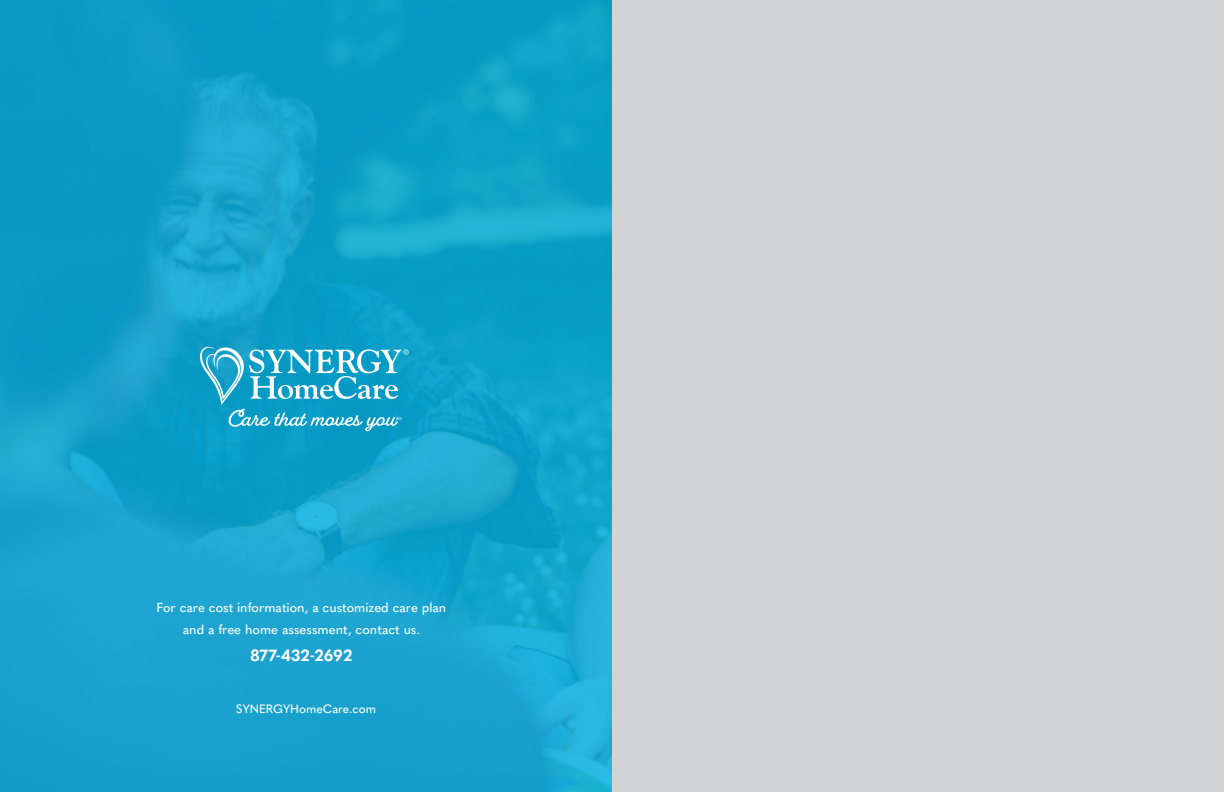
<style>
.page{position:relative;width:1224px;height:792px;background:#fff}
.page>*{position:absolute;margin:0;border:0;box-sizing:border-box;transform-origin:0 0}
.t1{font:700 16px "Quasimoda";letter-spacing:.02em;color:#fff}
.t2{font:500 13px/22px "Quasimoda";color:#fff;text-align:center}
.t3{font:500 12px "Quasimoda";color:#fff}
</style>
<div class="page">
<div style="left:612px;top:0;width:612px;height:792px;background:#d2d3d5"></div>
<svg style="left:0;top:0;width:612px;height:792px;background:#12a0c9"></svg>
<svg style="left:200px;top:346px;width:209px;height:85px;background:#39afd0"></svg>
<p class="t2" style="left:157px;top:598px;width:291px">For care cost information, a customized care plan and a free home assessment, contact us.</p>
<p class="t1" style="left:250px;top:649px;width:104px">877-432-2692</p>
<p class="t3" style="left:236px;top:704px;width:142px">SYNERGYHomeCare.com</p>
</div>
